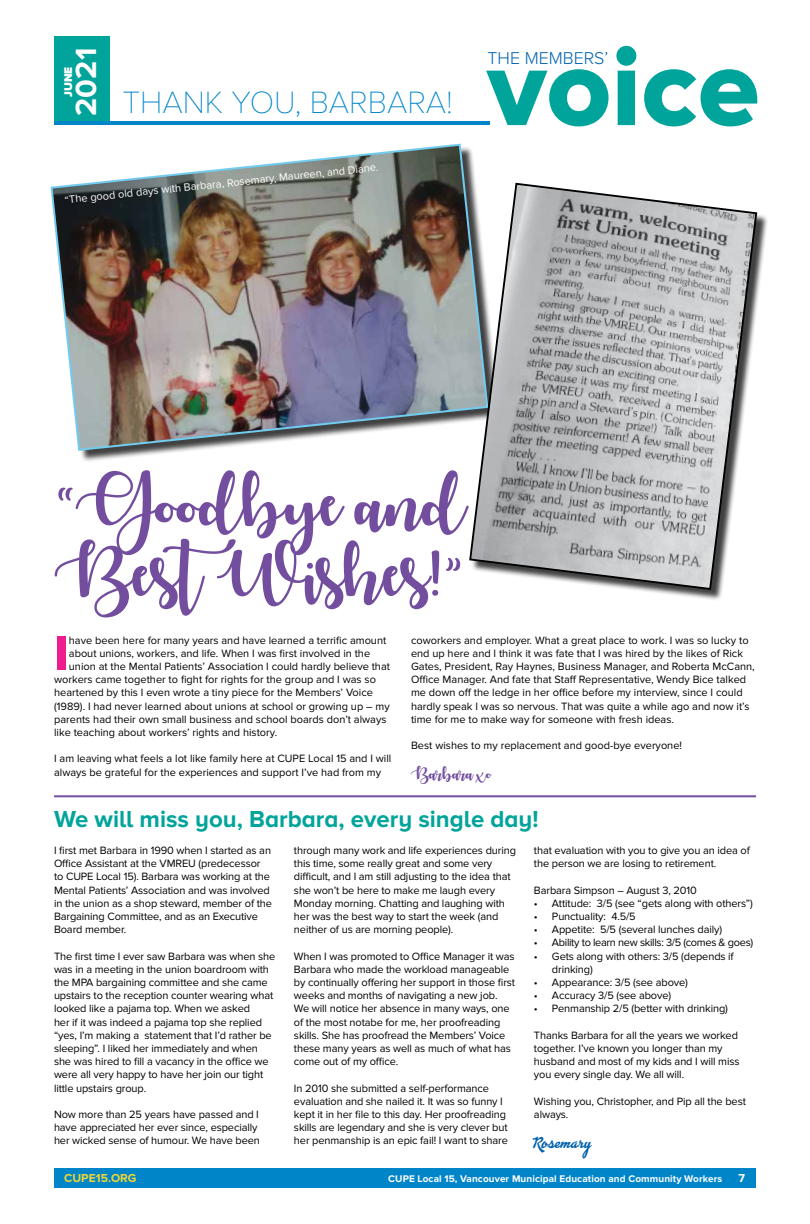
<style>
.page{position:relative;width:810px;height:1224px;background:#fff}
.page>*{position:absolute;margin:0;border:0;box-sizing:border-box;transform-origin:0 0}
.t1{font:112.8px "Proxima Nova A Extrabld";color:#00a49a}
.t2{font:60px/70px "Autumnin November";color:#734e9f}
.t3{font:50.6px "Proxima Nova Extrabld";color:#ed1c8f}
.t4{font:100 32px "Proxima Nova A";color:#0085c9}
.t5{font:700 30.3px "Proxima Nova A";color:#fff}
.t6{font:700 24px "Proxima Nova A";color:#00a49a}
.t7{font:300 17.7px "Proxima Nova A";color:#0061ad}
.t8{font:14px "Autumnin November";color:#734e9f}
.t9{font:700 14px "Advertising Script";letter-spacing:.04em;color:#0061ad}
.t10{font:700 12px "Proxima Nova";color:#eed636}
.t11{font:700 12px "Proxima Nova A";color:#fff}
.t12{font:900 11.6px "Proxima Nova A";color:#fff}
.t13{font:11px/13.2px "Proxima Nova";letter-spacing:-.01em;color:#000}
.t14{font:11px "Proxima Nova";color:#fff}
.t15{font:11px "Proxima Nova";letter-spacing:-.03em;color:#000}
.t16{font:700 10px "Proxima Nova";letter-spacing:.01em;color:#fff}
</style>
<div class="page">
<div style="left:54px;top:1169px;width:702px;height:19px;background:#0085c9"></div>
<div style="left:54px;top:36px;width:55px;height:86px;background:#00a49a"></div>
<hr style="left:54px;top:121px;width:436px;height:4px;background:#0085c9">
<div style="left:52px;top:146px;width:449px;height:317px;background:#000;opacity:.75"></div>
<img style="left:50px;top:143px;width:439px;height:309px">
<div style="left:471px;top:185px;width:297px;height:416px;background:#000;opacity:.75"></div>
<svg style="left:468px;top:182px;width:290px;height:409px;background:#b7b9ba"></svg>
<hr style="left:54px;top:795px;width:702px;height:2px;background:#734e9f">
<h1 class="t1" style="left:487px;top:22px;width:274px">voice</h1>
<h3 class="t5" style="left:69px;top:116px;width:69px;rotate:-90deg">2021</h3>
<h3 class="t7" style="left:488px;top:48px;width:122px">THE MEMBERS’</h3>
<p class="t12" style="left:62px;top:97px;width:32px;rotate:-90deg">JUNE</p>
<h3 class="t4" style="left:122px;top:85px;width:332px">THANK YOU, BARBARA!</h3>
<p class="t14" style="left:64px;top:194px;width:317px;rotate:-6deg">“The good old days with Barbara, Rosemary, Maureen, and Diane.</p>
<h2 class="t2" style="left:54px;top:470px;width:413px">“Goodbye and<br>BestWishes!”</h2>
<h3 class="t3" style="left:54px;top:624px;width:16px">I</h3>
<p class="t13" style="left:69px;top:633px;width:319px">have been here for many years and have learned a terrific amount</p>
<p class="t13" style="left:411px;top:633px;width:345px">coworkers and employer. What a great place to work. I was so lucky to end up here and I think it was fate that I was hired by the likes of Rick Gates, President, Ray Haynes, Business Manager, and Roberta McCann, Office Manager. And fate that Staff Representative, Wendy Bice talked me down off the ledge in her office before my interview, since I could hardly speak I was so nervous. That was quite a while ago and now it’s time for me to make way for someone with fresh ideas.</p>
<p class="t13" style="left:411px;top:739px;width:273px">Best wishes to my replacement and good-bye everyone!</p>
<p class="t8" style="left:411px;top:766px;width:82px">Barbara xo</p>
<h3 class="t6" style="left:54px;top:806px;width:486px">We will miss you, Barbara, every single day!</h3>
<p class="t13" style="left:69px;top:647px;width:303px">about unions, workers, and life. When I was first involved in the</p>
<p class="t13" style="left:69px;top:660px;width:323px">union at the Mental Patients’ Association I could hardly believe that</p>
<p class="t13" style="left:54px;top:673px;width:323px">workers came together to fight for rights for the group and I was so</p>
<p class="t13" style="left:54px;top:686px;width:320px">heartened by this I even wrote a tiny piece for the Members’ Voice</p>
<p class="t13" style="left:54px;top:699px;width:337px">(1989). I had never learned about unions at school or growing up – my</p>
<p class="t13" style="left:54px;top:713px;width:334px">parents had their own small business and school boards don’t always</p>
<p class="t13" style="left:54px;top:726px;width:225px">like teaching about workers’ rights and history.</p>
<p class="t13" style="left:54px;top:752px;width:339px">I am leaving what feels a lot like family here at CUPE Local 15 and I will always be grateful for the experiences and support I’ve had from my</p>
<p class="t13" style="left:54px;top:844px;width:220px">I first met Barbara in 1990 when I started as an Office Assistant at the VMREU (predecessor to CUPE Local 15). Barbara was working at the Mental Patients’ Association and was involved in the union as a shop steward, member of the Bargaining Committee, and as an Executive Board member.</p>
<p class="t13" style="left:54px;top:949px;width:223px">The first time I ever saw Barbara was when she was in a meeting in the union boardroom with the MPA bargaining committee and she came upstairs to the reception counter wearing what looked like a pajama top. When we asked<br>her if it was indeed a pajama top she replied “yes, I’m making a statement that I’d rather be sleeping”. I liked her immediately and when she was hired to fill a vacancy in the office we were all very happy to have her join our tight little upstairs group.</p>
<p class="t13" style="left:54px;top:1108px;width:207px">Now more than 25 years have passed and I have appreciated her ever since, especially her wicked sense of humour. We have been</p>
<p class="t13" style="left:294px;top:844px;width:224px">through many work and life experiences during this time, some really great and some very difficult, and I am still adjusting to the idea that she won’t be here to make me laugh every Monday morning. Chatting and laughing with her was the best way to start the week (and neither of us are morning people).</p>
<p class="t13" style="left:294px;top:949px;width:223px">When I was promoted to Office Manager it was Barbara who made the workload manageable by continually offering her support in those first weeks and months of navigating a new job.<br>We will notice her absence in many ways, one of the most notabe for me, her proofreading skills. She has proofread the Members’ Voice these many years as well as much of what has come out of my office.</p>
<p class="t13" style="left:294px;top:1081px;width:215px">In 2010 she submitted a self-performance evaluation and she nailed it. It was so funny I kept it in her file to this day. Her proofreading skills are legendary and she is very clever but her penmanship is an epic fail! I want to share</p>
<p class="t13" style="left:534px;top:844px;width:217px">that evaluation with you to give you an idea of the person we are losing to retirement.</p>
<p class="t13" style="left:534px;top:883px;width:164px">Barbara Simpson – August 3, 2010</p>
<p class="t13" style="left:534px;top:897px;width:220px">• Attitude: 3/5 (see “gets along with others”)</p>
<p class="t13" style="left:534px;top:910px;width:103px">• Punctuality: 4.5/5</p>
<p class="t13" style="left:534px;top:923px;width:190px">• Appetite: 5/5 (several lunches daily)</p>
<p class="t15" style="left:534px;top:936px;width:221px">• Ability to learn new skills: 3/5 (comes &amp; goes)</p>
<p class="t13" style="left:552px;top:949px;width:183px;text-indent:-18px">• Gets along with others: 3/5 (depends if drinking)</p>
<p class="t13" style="left:534px;top:976px;width:155px">• Appearance: 3/5 (see above)</p>
<p class="t13" style="left:534px;top:989px;width:139px">• Accuracy 3/5 (see above)</p>
<p class="t13" style="left:534px;top:1002px;width:195px">• Penmanship 2/5 (better with drinking)</p>
<p class="t13" style="left:534px;top:1029px;width:207px">Thanks Barbara for all the years we worked together. I’ve known you longer than my husband and most of my kids and I will miss you every single day. We all will.</p>
<p class="t13" style="left:534px;top:1095px;width:213px">Wishing you, Christopher, and Pip all the best always.</p>
<p class="t9" style="left:534px;top:1135px;width:59px">Rosemary</p>
<p class="t10" style="left:64px;top:1171px;width:74px">CUPE15.ORG</p>
<p class="t16" style="left:388px;top:1173px;width:335px">CUPE Local 15, Vancouver Municipal Education and Community Workers</p>
<p class="t11" style="left:738px;top:1171px;width:8px">7</p>
</div>
